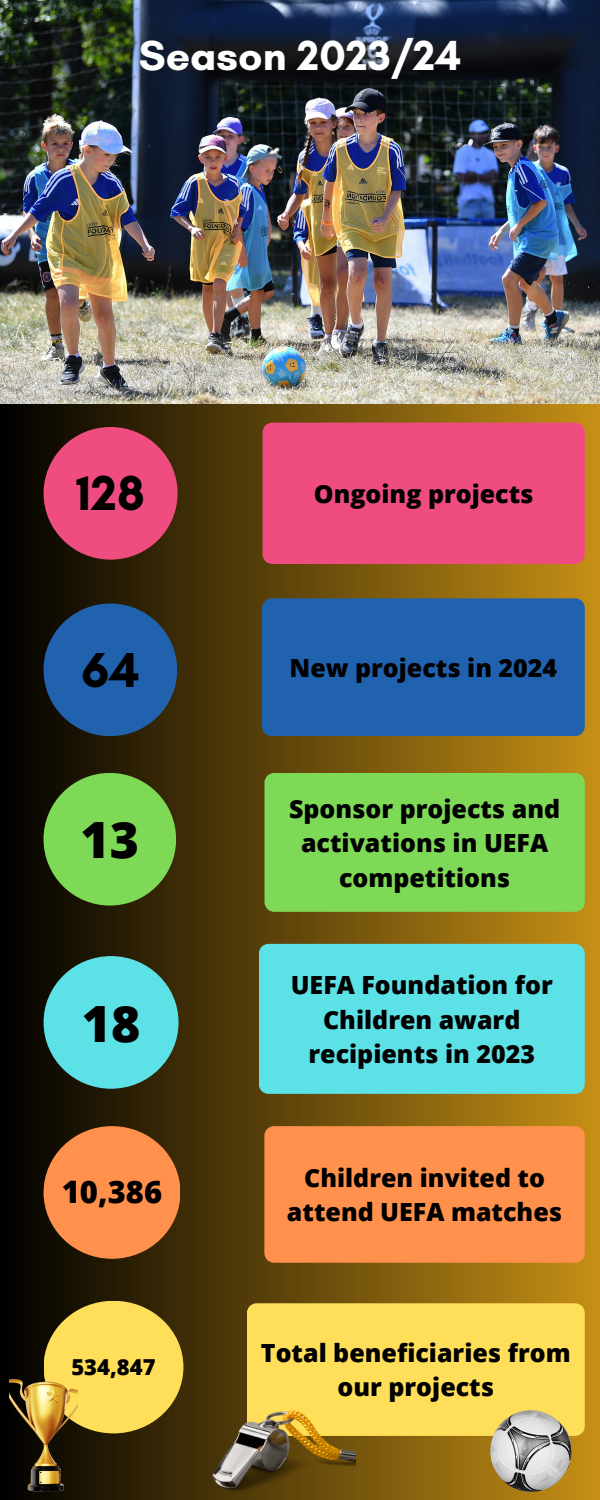
<style>
.page{position:relative;width:600px;height:1500px;background:#fff}
.page>*{position:absolute;margin:0;border:0;box-sizing:border-box;transform-origin:0 0}
.t1{font:700 50px "Glacial Indifference";color:#000}
.t2{font:800 50px "Open Sans";color:#000}
.t3{font:700 42.8px "Glacial Indifference";color:#fff}
.t4{font:800 31px "Open Sans";color:#000}
.t5{font:800 25px/34.5px "Open Sans";color:#000;text-align:center}
.t6{font:800 22px "Open Sans";color:#000}
</style>
<div class="page">
<div style="left:0;top:0;width:600px;height:1500px;background:linear-gradient(to right,#000101,#c68f16)"></div>
<div style="left:263px;top:423px;width:322px;height:141px;background:#ef4c7f"></div>
<div style="left:44px;top:427px;width:134px;height:133px;background:#ef4c7f;border-radius:50%"></div>
<div style="left:262px;top:598px;width:323px;height:138px;background:#2162af"></div>
<div style="left:43px;top:604px;width:134px;height:132px;background:#2162af;border-radius:50%"></div>
<div style="left:265px;top:773px;width:320px;height:139px;background:#7ed957"></div>
<div style="left:43px;top:773px;width:133px;height:133px;background:#7ed957;border-radius:50%"></div>
<div style="left:259px;top:944px;width:326px;height:150px;background:#5ce1e6"></div>
<div style="left:44px;top:956px;width:135px;height:133px;background:#5ce1e6;border-radius:50%"></div>
<div style="left:247px;top:1303px;width:338px;height:133px;background:#ffde59"></div>
<div style="left:44px;top:1301px;width:139px;height:132px;background:#ffde59;border-radius:50%"></div>
<div style="left:264px;top:1126px;width:321px;height:137px;background:#ff914d"></div>
<div style="left:44px;top:1126px;width:136px;height:133px;background:#ff914d;border-radius:50%"></div>
<img style="left:490px;top:1411px;width:81px;height:81px">
<img style="left:212px;top:1411px;width:143px;height:82px">
<img style="left:10px;top:1380px;width:67px;height:112px">
<img style="left:0;top:0;width:600px;height:404px">
<p class="t3" style="left:139px;top:30px;width:324px">Season 2023/24</p>
<h2 class="t1" style="left:76px;top:463px;width:70px">128</h2>
<p class="t5" style="left:314px;top:476px;width:221px">Ongoing projects</p>
<h4 class="t1" style="left:81px;top:639px;width:60px">64</h4>
<h1 class="t5" style="left:290px;top:650px;width:269px">New projects in 2024</h1>
<h4 class="t2" style="left:81px;top:805px;width:60px">13</h4>
<h4 class="t2" style="left:82px;top:988px;width:60px">18</h4>
<h4 class="t4" style="left:62px;top:1170px;width:102px">10,386</h4>
<h4 class="t6" style="left:71px;top:1352px;width:86px">534,847</h4>
<p class="t5" style="left:289px;top:791px;width:273px">Sponsor projects and activations in UEFA competitions</p>
<p class="t5" style="left:291px;top:967px;width:264px">UEFA Foundation for<br>Children award recipients in 2023</p>
<h3 class="t5" style="left:287px;top:1160px;width:277px">Children invited to attend UEFA matches</h3>
<p class="t5" style="left:261px;top:1335px;width:311px">Total beneficiaries from our projects</p>
</div>
